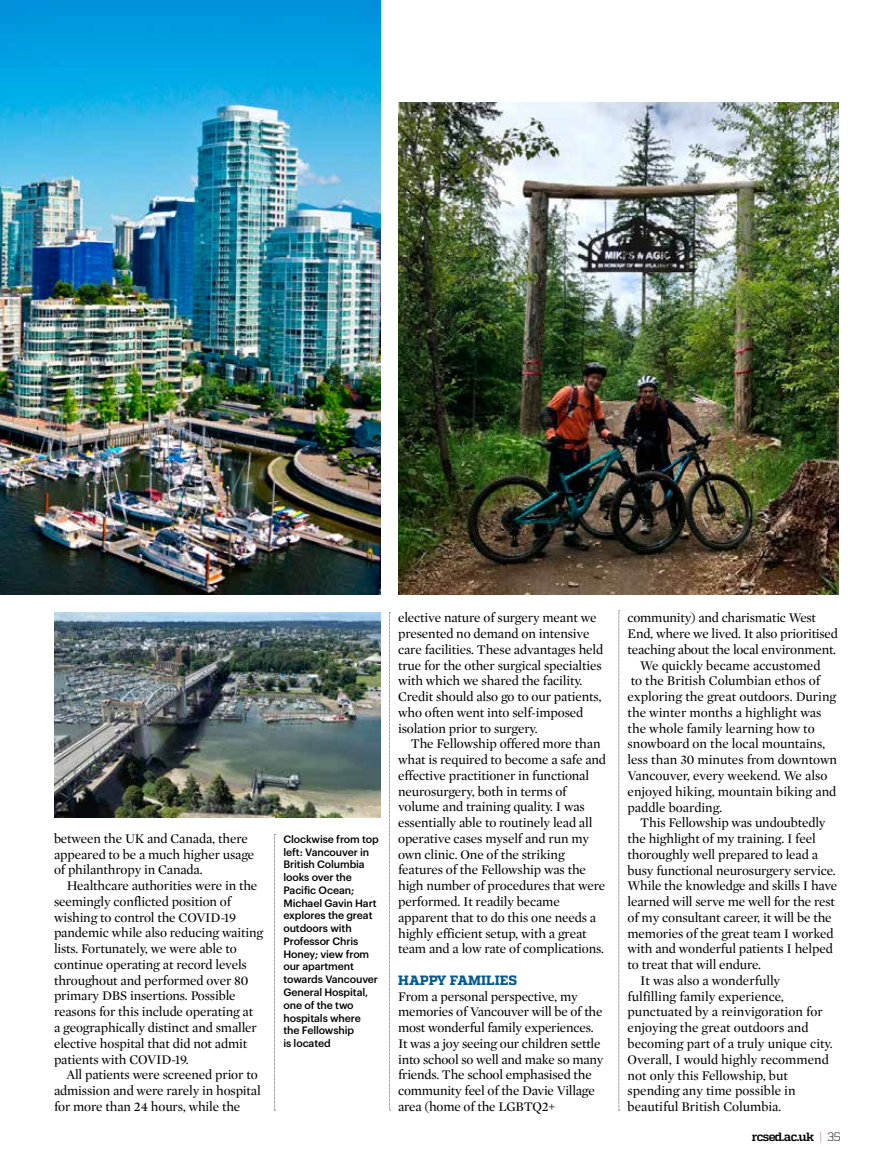
<style>
.page{position:relative;width:893px;height:1170px;background:#fff}
.page>*{position:absolute;margin:0;border:0;box-sizing:border-box;transform-origin:0 0}
.t1{font:13.5px/15.8px "Mercury Display Roman";letter-spacing:-.01em;color:#000}
.t2{font:800 13.5px "Quadon";color:#00598f}
.t3{font:700 12px "Quadon";letter-spacing:-.05em;color:#000}
.t4{font:500 10.5px/12.8px "Graphik";letter-spacing:-.01em;color:#000}
.s1{font-weight:400;color:#bf6a6d}
.s2{font-weight:300}
</style>
<div class="page">
<svg style="left:619px;top:610px;width:1px;height:500px"></svg>
<svg style="left:274px;top:834px;width:1px;height:276px"></svg>
<img style="left:0;top:0;width:380px;height:594px">
<img style="left:398px;top:102px;width:441px;height:492px">
<svg style="left:389px;top:612px;width:1px;height:498px"></svg>
<img style="left:54px;top:612px;width:326px;height:205px">
<p class="t1" style="left:54px;top:830px;width:202px">between the UK and Canada, there appeared to be a much higher usage of philanthropy in Canada.</p>
<p class="t1" style="left:54px;top:877px;width:211px;text-indent:13px">Healthcare authorities were in the seemingly conflicted position of wishing to control the COVID-19 pandemic while also reducing waiting lists. Fortunately, we were able to continue operating at record levels throughout and performed over 80 primary DBS insertions. Possible reasons for this include operating at<br>a geographically distinct and smaller elective hospital that did not admit patients with COVID-19.</p>
<p class="t1" style="left:54px;top:1067px;width:208px;text-indent:13px">All patients were screened prior to admission and were rarely in hospital for more than 24 hours, while the</p>
<p class="t4" style="left:283px;top:831px;width:97px">Clockwise from top left: Vancouver in<br>British Columbia looks over the<br>Pacific Ocean;<br>Michael Gavin Hart explores the great outdoors with<br>Professor Chris<br>Honey; view from our apartment towards Vancouver<br>General Hospital, one of the two hospitals where the Fellowship<br>is located</p>
<p class="t1" style="left:398px;top:610px;width:207px">elective nature of surgery meant we presented no demand on intensive care facilities. These advantages held true for the other surgical specialties with which we shared the facility.<br>Credit should also go to our patients, who often went into self-imposed isolation prior to surgery.</p>
<p class="t1" style="left:398px;top:736px;width:209px;text-indent:13px">The Fellowship offered more than what is required to become a safe and effective practitioner in functional neurosurgery, both in terms of volume and training quality. I was essentially able to routinely lead all operative cases myself and run my own clinic. One of the striking features of the Fellowship was the high number of procedures that were performed. It readily became apparent that to do this one needs a highly efficient setup, with a great team and a low rate of complications.</p>
<p class="t2" style="left:398px;top:972px;width:120px">HAPPY FAMILIES</p>
<p class="t1" style="left:398px;top:988px;width:207px">From a personal perspective, my memories of Vancouver will be of the most wonderful family experiences.<br>It was a joy seeing our children settle into school so well and make so many friends. The school emphasised the community feel of the Davie Village area (home of the LGBTQ2+</p>
<p class="t1" style="left:628px;top:610px;width:190px">community) and charismatic West</p>
<p class="t1" style="left:628px;top:626px;width:212px">End, where we lived. It also prioritised</p>
<p class="t1" style="left:628px;top:641px;width:210px">teaching about the local environment.</p>
<p class="t1" style="left:640px;top:657px;width:182px">We quickly became accustomed</p>
<p class="t1" style="left:631px;top:673px;width:191px">to the British Columbian ethos of</p>
<p class="t1" style="left:628px;top:689px;width:210px">exploring the great outdoors. During</p>
<p class="t1" style="left:628px;top:704px;width:195px">the winter months a highlight was</p>
<p class="t1" style="left:628px;top:720px;width:189px">the whole family learning how to</p>
<p class="t1" style="left:628px;top:736px;width:199px">snowboard on the local mountains,</p>
<p class="t1" style="left:628px;top:752px;width:211px">less than 30 minutes from downtown</p>
<p class="t1" style="left:628px;top:767px;width:201px">Vancouver, every weekend. We also</p>
<p class="t1" style="left:628px;top:783px;width:210px">enjoyed hiking, mountain biking and</p>
<p class="t1" style="left:628px;top:799px;width:96px">paddle boarding.</p>
<p class="t1" style="left:640px;top:815px;width:187px">This Fellowship was undoubtedly</p>
<p class="t1" style="left:628px;top:830px;width:190px">the highlight of my training. I feel</p>
<p class="t1" style="left:628px;top:846px;width:192px">thoroughly well prepared to lead a</p>
<p class="t1" style="left:628px;top:862px;width:210px">busy functional neurosurgery service.</p>
<p class="t1" style="left:628px;top:878px;width:211px">While the knowledge and skills I have</p>
<p class="t1" style="left:628px;top:893px;width:209px">learned will serve me well for the rest</p>
<p class="t1" style="left:628px;top:909px;width:206px">of my consultant career, it will be the</p>
<p class="t1" style="left:628px;top:925px;width:207px">memories of the great team I worked</p>
<p class="t1" style="left:628px;top:941px;width:207px">with and wonderful patients I helped</p>
<p class="t1" style="left:628px;top:956px;width:135px">to treat that will endure.</p>
<p class="t1" style="left:640px;top:972px;width:141px">It was also a wonderfully</p>
<p class="t1" style="left:628px;top:988px;width:158px">fulfilling family experience,</p>
<p class="t1" style="left:628px;top:1004px;width:197px">punctuated by a reinvigoration for</p>
<p class="t1" style="left:628px;top:1020px;width:182px">enjoying the great outdoors and</p>
<p class="t1" style="left:628px;top:1035px;width:207px">becoming part of a truly unique city.</p>
<p class="t1" style="left:628px;top:1051px;width:203px">Overall, I would highly recommend</p>
<p class="t1" style="left:628px;top:1067px;width:162px">not only this Fellowship, but</p>
<p class="t1" style="left:628px;top:1083px;width:170px">spending any time possible in</p>
<p class="t1" style="left:628px;top:1098px;width:155px">beautiful British Columbia.</p>
<p class="t3" style="left:752px;top:1130px;width:90px">rcsed.ac.uk <span class="s1">|</span> <span class="s2">35</span></p>
</div>
